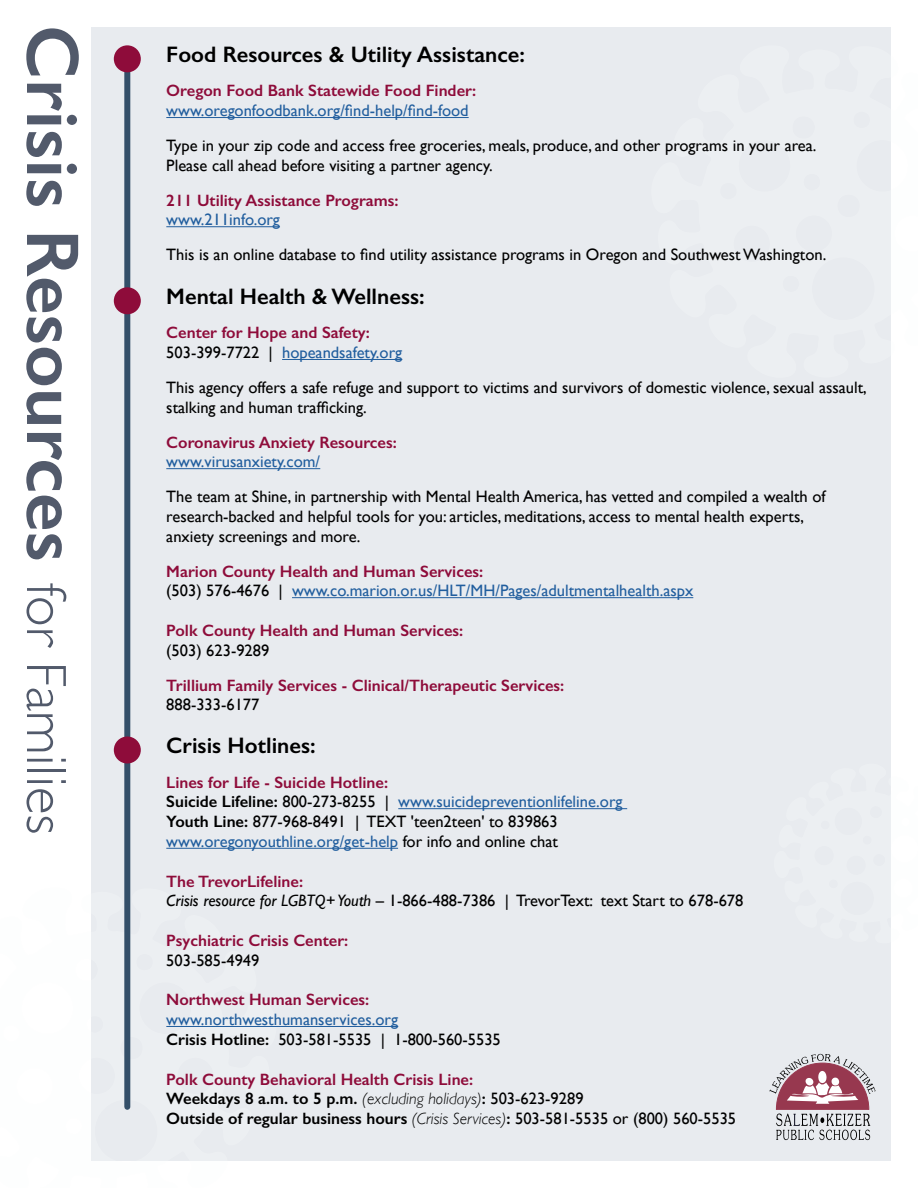
<style>
.page{position:relative;width:918px;height:1188px;background:#fff}
.page>*{position:absolute;margin:0;border:0;box-sizing:border-box;transform-origin:0 0}
.t1{font:600 75px "Gill Sans";color:#525a6b}
.t2{font:600 22.5px "Gill Sans";color:#000}
.t3{font:16.5px/19.8px "Gill Sans";color:#000}
.t4{font:600 16.5px/19.8px "Gill Sans";color:#8e0c3a}
.t5{font:16.5px/19.8px "Gill Sans";color:#215e9e}
.t6{font:600 16.5px/19.8px "Gill Sans";color:#000}
.s1{font-weight:300;font-size:57px}
.s2{color:#000}
.s3{font-weight:400;color:#000}
.s4{font-weight:600;color:#000}
.s5{font-weight:600}
.s6{color:#215e9e}
.s7{font-weight:600;color:#8e0c3a}
.s8{font-style:italic}
.s9{font-weight:300;font-style:italic}
.s10{font-weight:400}
</style>
<div class="page">
<div style="left:92px;top:27px;width:799px;height:1134px;background:#e8ebef"></div>
<svg style="left:91px;top:888px;width:40px;height:273px"></svg>
<svg style="left:769px;top:1054px;width:106px;height:86px"></svg>
<hr style="left:166px;top:117px;width:303px;height:1px;background:#215e9e">
<hr style="left:166px;top:226px;width:114px;height:1px;background:#215e9e">
<hr style="left:282px;top:359px;width:120px;height:1px;background:#215e9e">
<hr style="left:166px;top:468px;width:154px;height:1px;background:#215e9e">
<hr style="left:292px;top:597px;width:401px;height:1px;background:#215e9e">
<hr style="left:398px;top:808px;width:229px;height:1px;background:#215e9e">
<hr style="left:166px;top:848px;width:232px;height:1px;background:#215e9e">
<hr style="left:166px;top:1026px;width:232px;height:1px;background:#215e9e">
<div style="left:124px;top:62px;width:6px;height:1045px;background:#344f69"></div>
<div style="left:114px;top:45px;width:27px;height:27px;background:#8e0c3a;border-radius:50%"></div>
<div style="left:114px;top:737px;width:27px;height:27px;background:#8e0c3a;border-radius:50%"></div>
<div style="left:114px;top:287px;width:27px;height:27px;background:#8e0c3a;border-radius:50%"></div>
<p class="t1" style="left:98px;top:25px;width:811px;rotate:90deg">Crisis Resources <span class="s1">for Families</span></p>
<p class="t2" style="left:166px;top:40px;width:360px">Food Resources &amp; Utility Assistance:</p>
<p class="t4" style="left:166px;top:81px;width:311px">Oregon Food Bank Statewide Food Finder:</p>
<p class="t5" style="left:166px;top:101px;width:304px">www.oregonfoodbank.org/find-help/find-food</p>
<p class="t3" style="left:166px;top:135px;width:652px">Type in your zip code and access free groceries, meals, produce, and other programs in your area.<br>Please call ahead before visiting a partner agency.</p>
<p class="t4" style="left:166px;top:190px;width:234px">211 Utility Assistance Programs:</p>
<p class="t5" style="left:166px;top:210px;width:115px">www.211info.org</p>
<p class="t3" style="left:166px;top:245px;width:662px">This is an online database to find utility assistance programs in Oregon and Southwest Washington.</p>
<p class="t2" style="left:166px;top:282px;width:260px">Mental Health &amp; Wellness:</p>
<p class="t4" style="left:166px;top:323px;width:205px">Center for Hope and Safety:</p>
<p class="t5" style="left:166px;top:343px;width:237px"><span class="s2">503-399-7722 |</span> hopeandsafety.org</p>
<p class="t3" style="left:166px;top:377px;width:702px">This agency offers a safe refuge and support to victims and survivors of domestic violence, sexual assault, stalking and human trafficking.</p>
<p class="t4" style="left:166px;top:432px;width:232px">Coronavirus Anxiety Resources:</p>
<p class="t5" style="left:166px;top:452px;width:155px">www.virusanxiety.com/</p>
<p class="t3" style="left:166px;top:487px;width:661px">The team at Shine, in partnership with Mental Health America, has vetted and compiled a wealth of research-backed and helpful tools for you: articles, meditations, access to mental health experts, anxiety screenings and more.</p>
<p class="t4" style="left:166px;top:561px;width:318px">Marion County Health and Human Services:</p>
<p class="t5" style="left:166px;top:581px;width:529px"><span class="s2">(503) 576-4676 |</span> www.co.marion.or.us/HLT/MH/Pages/adultmentalhealth.aspx</p>
<p class="t4" style="left:166px;top:620px;width:299px">Polk County Health and Human Services: <span class="s3">(503) 623-9289</span></p>
<p class="t4" style="left:166px;top:675px;width:400px">Trillium Family Services - Clinical/Therapeutic Services:</p>
<p class="t3" style="left:166px;top:695px;width:95px">888-333-6177</p>
<p class="t2" style="left:166px;top:732px;width:151px">Crisis Hotlines:</p>
<p class="t4" style="left:166px;top:772px;width:223px">Lines for Life - Suicide Hotline:</p>
<p class="t5" style="left:166px;top:792px;width:458px"><span class="s4">Suicide Lifeline:</span> <span class="s2">800-273-8255 |</span> www.suicidepreventionlifeline.org</p>
<p class="t3" style="left:166px;top:812px;width:393px"><span class="s5">Youth Line:</span> 877-968-8491 | TEXT 'teen2teen' to 839863 <span class="s6">www.oregonyouthline.org/get-help</span> for info and online chat</p>
<p class="t3" style="left:166px;top:871px;width:579px"><span class="s7">The TrevorLifeline:<br></span><span class="s8">Crisis resource for LGBTQ+ Youth</span> – 1-866-488-7386 | TrevorText: text Start to 678-678</p>
<p class="t4" style="left:166px;top:930px;width:183px">Psychiatric Crisis Center:</p>
<p class="t3" style="left:166px;top:950px;width:95px">503-585-4949</p>
<p class="t4" style="left:166px;top:990px;width:204px">Northwest Human Services:</p>
<p class="t5" style="left:166px;top:1010px;width:336px">www.northwesthumanservices.org<br><span class="s4">Crisis Hotline:</span> <span class="s2">503-581-5535 | 1-800-560-5535</span></p>
<p class="t4" style="left:166px;top:1069px;width:308px">Polk County Behavioral Health Crisis Line:</p>
<p class="t6" style="left:166px;top:1089px;width:571px">Weekdays 8 a.m. to 5 p.m. <span class="s9">(excluding holidays)</span>: <span class="s10">503-623-9289<br></span>Outside of regular business hours <span class="s9">(Crisis Services)</span>: <span class="s10">503-581-5535 or (800) 560-5535</span></p>
</div>
